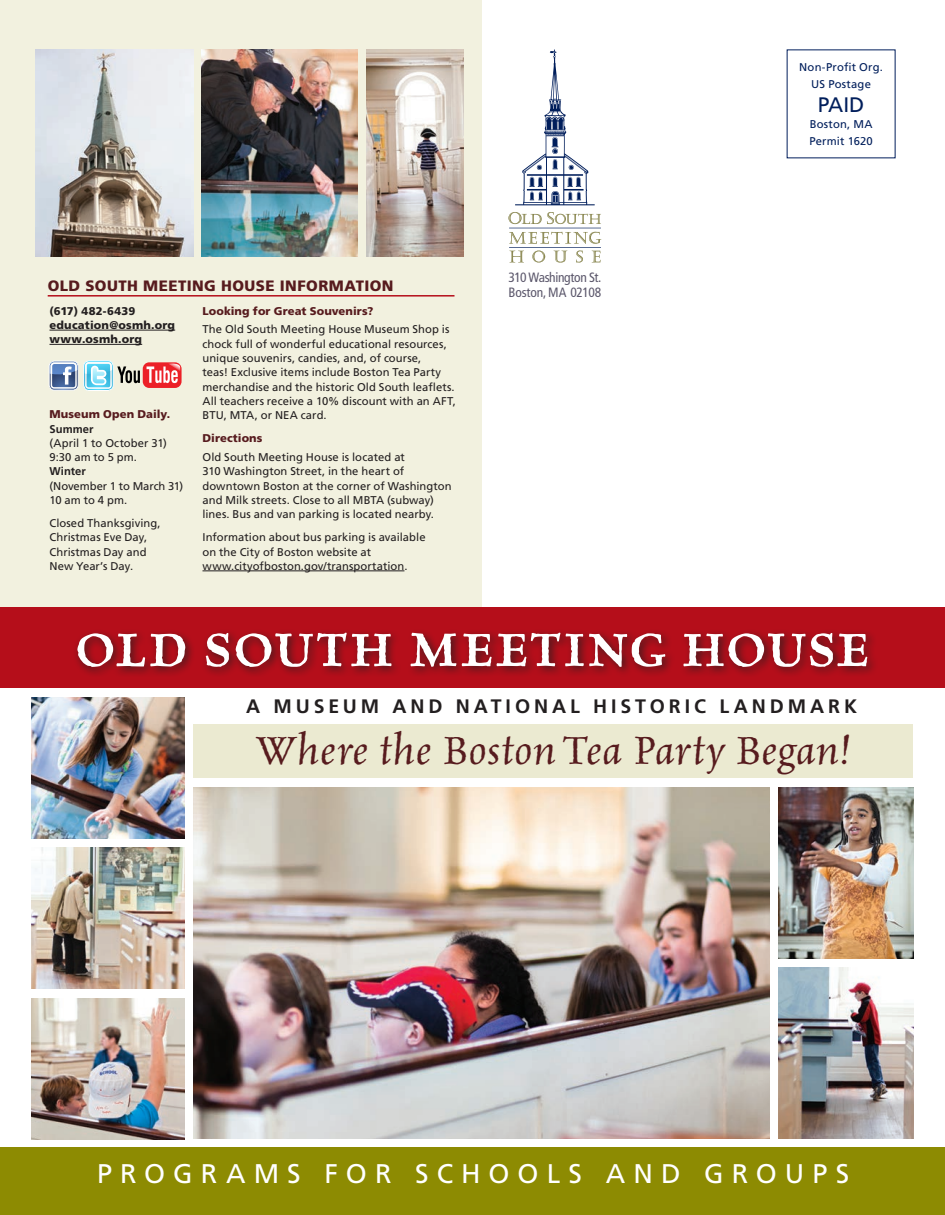
<style>
.page{position:relative;width:945px;height:1215px;background:#fff}
.page>*{position:absolute;margin:0;border:0;box-sizing:border-box;transform-origin:0 0}
.t1{font:600 52.5px "Celestia Antiqua Std";letter-spacing:.05em;color:#fff}
.t2{font:italic 46.5px "Celestia Antiqua Std";letter-spacing:.01em;color:#571b1e}
.t3{font:27px "Frutiger LT Std";letter-spacing:.3em;color:#fff}
.t4{font:21px "Frutiger LT Std";color:#001e5b}
.t5{font:700 19.5px "Frutiger LT Std";letter-spacing:.2em;color:#231f20}
.t6{font:900 15px "Frutiger LT Std";letter-spacing:.03em;color:#571b1e}
.t7{font:condensed 13.5px "Frutiger LT Std";letter-spacing:-.02em;color:#5b576b}
.t8{font:11.25px/14.2px "Frutiger LT Std";letter-spacing:.005em;color:#231f20}
.t9{font:900 11.25px "Frutiger LT Std";letter-spacing:.02em;color:#231f20}
.t10{font:11.25px "Frutiger LT Std";letter-spacing:.015em;color:#001e5b}
.t11{font:900 11.25px "Frutiger LT Std";letter-spacing:.005em;color:#571b1e}
.s1{font-weight:900;color:#571b1e}
.s2{font-weight:700}
</style>
<div class="page">
<div style="left:0;top:0;width:482px;height:608px;background:#f2f1df"></div>
<div style="left:194px;top:724px;width:720px;height:54px;background:#ebead1"></div>
<div style="left:0;top:1148px;width:945px;height:67px;background:#8d8b02"></div>
<img style="left:194px;top:788px;width:576px;height:350px">
<div style="left:0;top:608px;width:945px;height:80px;background:#b50e1a"></div>
<div style="left:73px;top:629px;width:805px;height:49px;background:#231f20;opacity:.75"></div>
<img style="left:32px;top:698px;width:153px;height:140px">
<img style="left:32px;top:848px;width:153px;height:140px">
<img style="left:32px;top:998px;width:153px;height:141px">
<img style="left:778px;top:968px;width:136px;height:170px">
<img style="left:778px;top:788px;width:136px;height:170px">
<hr style="left:48px;top:295px;width:407px;height:2px;background:#b50e1a">
<hr style="left:50px;top:330px;width:125px;height:1px;background:#231f20">
<hr style="left:50px;top:344px;width:92px;height:1px;background:#231f20">
<hr style="left:202px;top:571px;width:202px;height:1px;background:#231f20">
<svg style="left:515px;top:50px;width:80px;height:155px"></svg>
<svg style="left:508px;top:212px;width:93px;height:50px"></svg>
<svg style="left:49px;top:361px;width:28px;height:28px"></svg>
<div style="left:49px;top:361px;width:30px;height:30px;border:1px solid #fff;border-radius:5px"></div>
<div style="left:83px;top:360px;width:31px;height:31px;border:1px solid #fff;border-radius:6px"></div>
<div style="left:143px;top:362px;width:39px;height:26px;background:#ec2027;border-radius:7px"></div>
<svg style="left:147px;top:363px;width:33px;height:20px"></svg>
<svg style="left:84px;top:361px;width:56px;height:29px"></svg>
<img style="left:35px;top:50px;width:159px;height:206px">
<img style="left:201px;top:50px;width:156px;height:206px">
<img style="left:366px;top:50px;width:98px;height:206px">
<p class="t6" style="left:48px;top:276px;width:347px">OLD SOUTH MEETING HOUSE INFORMATION</p>
<p class="t9" style="left:50px;top:304px;width:87px">(617) 482-6439</p>
<p class="t9" style="left:50px;top:318px;width:127px">education@osmh.org</p>
<p class="t9" style="left:50px;top:333px;width:94px">www.osmh.org</p>
<p class="t11" style="left:202px;top:304px;width:173px">Looking for Great Souvenirs?</p>
<p class="t8" style="left:202px;top:323px;width:255px">The Old South Meeting House Museum Shop is chock full of wonderful educational resources, unique souvenirs, candies, and, of course,<br>teas! Exclusive items include Boston Tea Party merchandise and the historic Old South leaflets.<br>All teachers receive a 10% discount with an AFT, BTU, MTA, or NEA card.</p>
<p class="t11" style="left:202px;top:432px;width:62px">Directions</p>
<p class="t8" style="left:202px;top:450px;width:251px">Old South Meeting House is located at<br>310 Washington Street, in the heart of downtown Boston at the corner of Washington and Milk streets. Close to all MBTA (subway) lines. Bus and van parking is located nearby.</p>
<p class="t8" style="left:202px;top:530px;width:225px">Information about bus parking is available on the City of Boston website at www.cityofboston.gov/transportation.</p>
<p class="t8" style="left:50px;top:407px;width:135px"><span class="s1">Museum Open Daily.<br></span><span class="s2">Summer<br></span>(April 1 to October 31)<br>9:30 am to 5 pm.<br><span class="s2">Winter<br></span>(November 1 to March 31)<br>10 am to 4 pm.</p>
<p class="t8" style="left:50px;top:516px;width:113px">Closed Thanksgiving,<br>Christmas Eve Day,<br>Christmas Day and<br>New Year’s Day.</p>
<p class="t7" style="left:508px;top:269px;width:95px">310 Washington St.</p>
<p class="t7" style="left:508px;top:284px;width:94px">Boston, MA 02108</p>
<p class="t10" style="left:799px;top:61px;width:85px">Non-Profit Org.</p>
<p class="t10" style="left:811px;top:77px;width:61px">US Postage</p>
<p class="t4" style="left:818px;top:92px;width:48px">PAID</p>
<p class="t10" style="left:810px;top:118px;width:64px">Boston, MA</p>
<p class="t10" style="left:809px;top:134px;width:65px">Permit 1620</p>
<p class="t1" style="left:76px;top:622px;width:795px">OLD SOUTH MEETING HOUSE</p>
<p class="t5" style="left:246px;top:695px;width:612px">A MUSEUM AND NATIONAL HISTORIC LANDMARK</p>
<p class="t2" style="left:255px;top:726px;width:596px">Where the Boston Tea Party Began!</p>
<p class="t3" style="left:97px;top:1158px;width:754px">PROGRAMS FOR SCHOOLS AND GROUPS</p>
</div>
